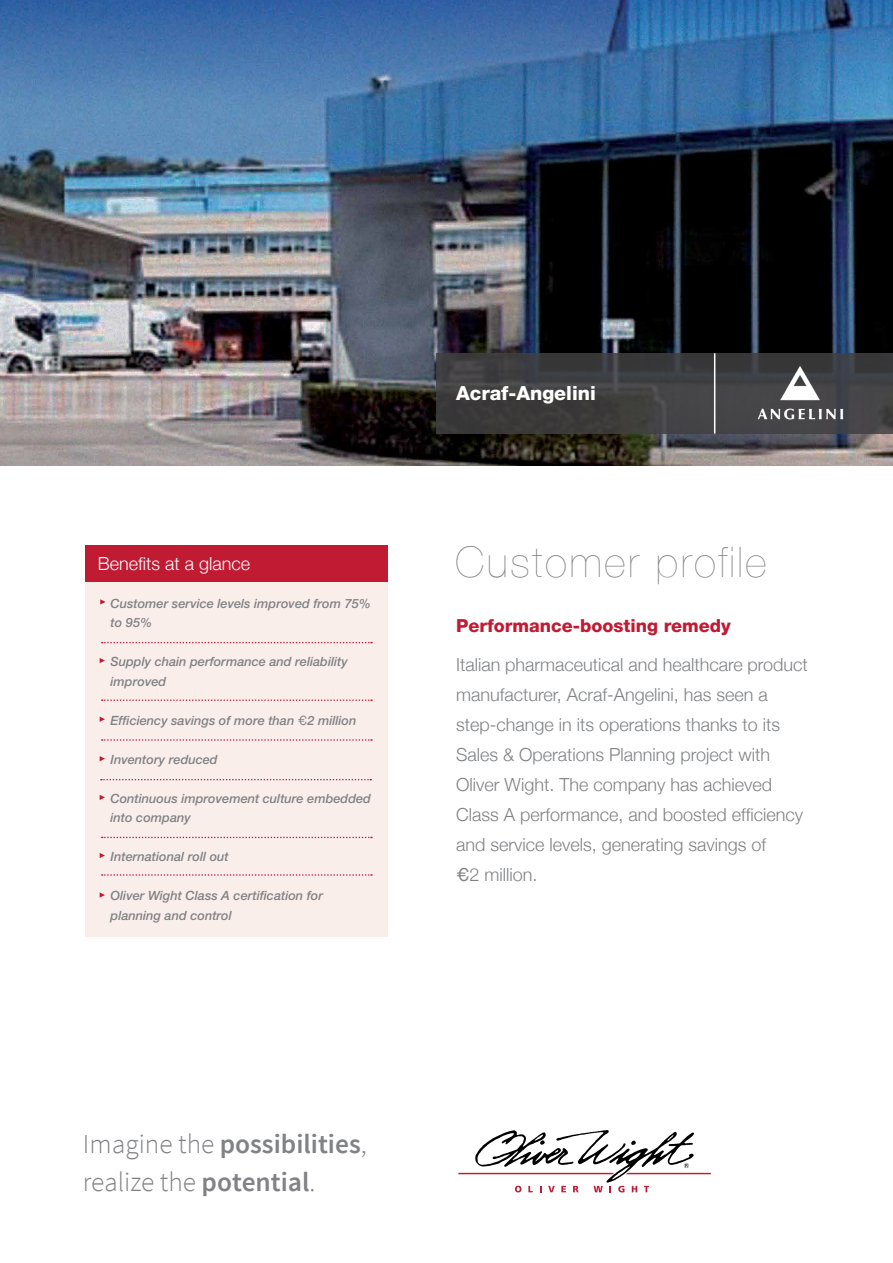
<style>
.page{position:relative;width:893px;height:1263px;background:#fff}
.page>*{position:absolute;margin:0;border:0;box-sizing:border-box;transform-origin:0 0}
.t1{font:200 42px "Helvetica Neue";letter-spacing:.06em;color:#808285}
.t2{font:300 27.3px/38.4px "Source Sans Pro";color:#808285}
.t3{font:800 19.5px "Helvetica Neue";color:#fff}
.t4{font:300 18px/30px "Helvetica Neue";color:#808285}
.t5{font:800 18px "Helvetica Neue";color:#c11a33}
.t6{font:300 18px "Helvetica Neue";color:#fff}
.t7{font:italic 500 12.75px/19.5px "Helvetica Neue";color:#808285}
.s1{font-family:"Helvetica";font-weight:400;font-style:normal}
.s2{font-weight:600}
.s3{font-family:"Helvetica";font-weight:400}
</style>
<div class="page">
<img style="left:0;top:0;width:893px;height:466px">
<div style="left:437px;top:353px;width:456px;height:81px;background:#414042"></div>
<hr style="left:714px;top:353px;width:1px;height:81px;background:#fff">
<img style="left:757px;top:360px;width:87px;height:60px">
<div style="left:85px;top:581px;width:303px;height:356px;background:#faeeea"></div>
<svg style="left:100px;top:599px;width:6px;height:5px"></svg>
<svg style="left:100px;top:658px;width:5px;height:5px"></svg>
<svg style="left:100px;top:716px;width:5px;height:6px"></svg>
<svg style="left:100px;top:756px;width:5px;height:5px"></svg>
<svg style="left:100px;top:795px;width:5px;height:5px"></svg>
<svg style="left:100px;top:853px;width:5px;height:5px"></svg>
<svg style="left:100px;top:892px;width:5px;height:6px"></svg>
<svg style="left:458px;top:1130px;width:253px;height:62px"></svg>
<div style="left:85px;top:545px;width:303px;height:36px;background:#c11a33"></div>
<svg style="left:102px;top:642px;width:270px;height:1px"></svg>
<svg style="left:102px;top:699px;width:270px;height:2px"></svg>
<svg style="left:102px;top:837px;width:270px;height:1px"></svg>
<svg style="left:102px;top:874px;width:270px;height:2px"></svg>
<svg style="left:101px;top:779px;width:270px;height:1px"></svg>
<svg style="left:102px;top:739px;width:270px;height:2px"></svg>
<p class="t3" style="left:456px;top:381px;width:141px">Acraf-Angelini</p>
<p class="t6" style="left:98px;top:549px;width:154px">Benefits at a glance</p>
<h1 class="t1" style="left:456px;top:529px;width:312px">Customer profile</h1>
<p class="t7" style="left:111px;top:593px;width:262px">Customer service levels improved from 75% to 95%</p>
<p class="t7" style="left:111px;top:652px;width:239px">Supply chain performance and reliability improved</p>
<p class="t7" style="left:111px;top:710px;width:247px">Efficiency savings of more than <span class="s1">€</span>2 million</p>
<p class="t7" style="left:111px;top:749px;width:109px">Inventory reduced</p>
<p class="t7" style="left:111px;top:788px;width:262px">Continuous improvement culture embedded into company</p>
<p class="t7" style="left:111px;top:847px;width:120px">International roll out</p>
<p class="t7" style="left:111px;top:886px;width:214px">Oliver Wight Class A certification for planning and control</p>
<h2 class="t2" style="left:83px;top:1125px;width:285px">Imagine the <span class="s2">possibilities</span>, realize the <span class="s2">potential</span>.</h2>
<p class="t5" style="left:456px;top:615px;width:276px">Performance-boosting remedy</p>
<p class="t4" style="left:456px;top:648px;width:353px">Italian pharmaceutical and healthcare product manufacturer, Acraf-Angelini, has seen a step-change in its operations thanks to its Sales &amp; Operations Planning project with Oliver Wight. The company has achieved Class A performance, and boosted efficiency and service levels, generating savings of<br><span class="s3">€</span>2 million.</p>
</div>
